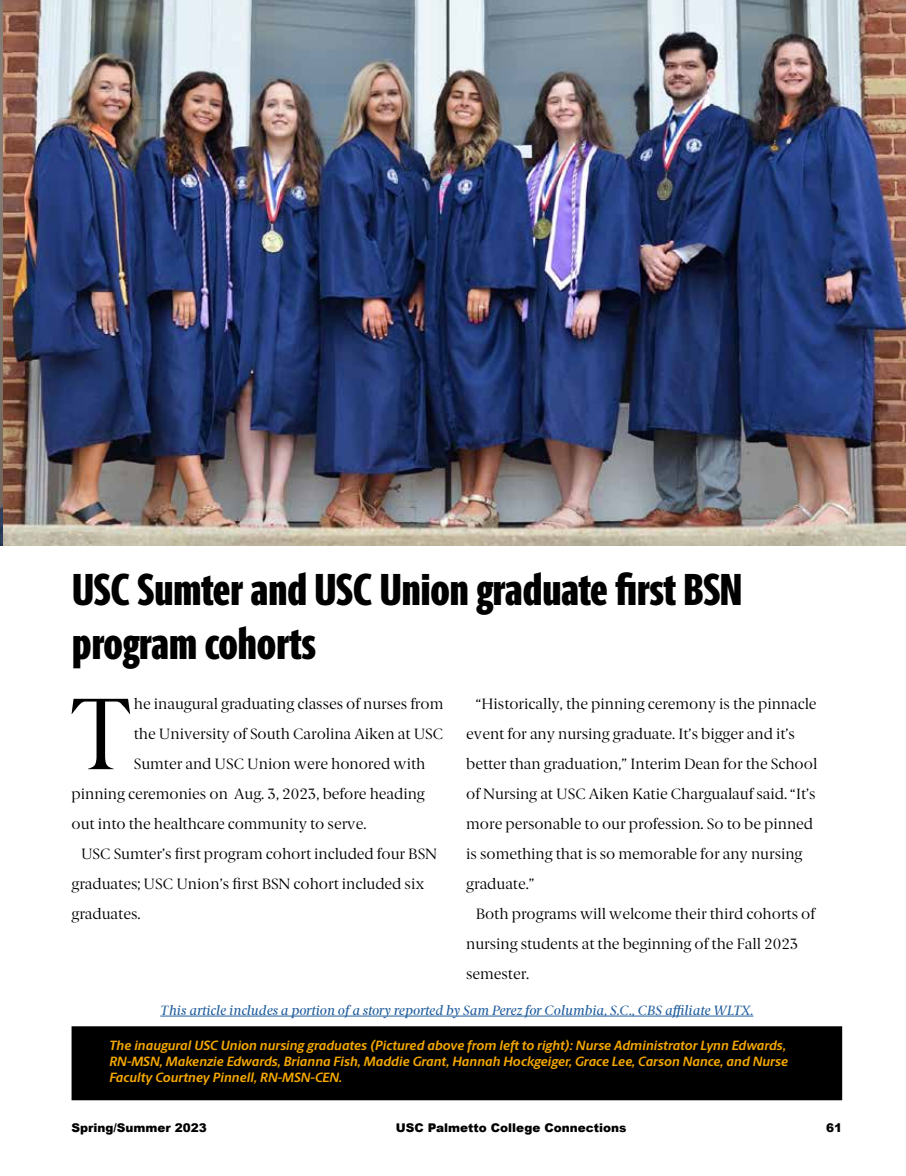
<style>
.page{position:relative;width:906px;height:1176px;background:#fff}
.page>*{position:absolute;margin:0;border:0;box-sizing:border-box;transform-origin:0 0}
.t1{font:102px "Berlingske Serif";color:#000}
.t2{font:800 45px/54px "Berlingske Sans X Cn";letter-spacing:-.005em;color:#000}
.t3{font:15px/30px "Berlingske Serif";color:#000}
.t4{font:italic 700 13.5px/16.2px "Berlingske Sans";color:#f5a800}
.t5{font:italic 500 13.5px "Berlingske Serif";letter-spacing:-.005em;color:#215e9e}
.t6{font:900 12px "Arial";color:#000}
</style>
<div class="page">
<div style="left:72px;top:1027px;width:769px;height:72px;background:#000"></div>
<div style="left:72px;top:1026px;width:770px;height:74px;border:2px solid #000"></div>
<img style="left:3px;top:0;width:903px;height:546px">
<img style="left:0;top:0;width:3px;height:546px">
<hr style="left:160px;top:1015px;width:593px;height:1px;background:#215e9e">
<h2 class="t2" style="left:72px;top:562px;width:671px">USC Sumter and USC Union graduate first BSN program cohorts</h2>
<h1 class="t1" style="left:68px;top:668px;width:68px">T</h1>
<p class="t3" style="left:134px;top:689px;width:311px">he inaugural graduating classes of nurses from</p>
<p class="t3" style="left:466px;top:689px;width:352px;text-indent:9px">“Historically, the pinning ceremony is the pinnacle event for any nursing graduate. It’s bigger and it’s better than graduation,” Interim Dean for the School of Nursing at USC Aiken Katie Chargualauf said. “It’s more personable to our profession. So to be pinned is something that is so memorable for any nursing graduate.”</p>
<p class="t3" style="left:466px;top:899px;width:350px;text-indent:9px">Both programs will welcome their third cohorts of nursing students at the beginning of the Fall 2023 semester.</p>
<p class="t5" style="left:160px;top:1000px;width:594px">This article includes a portion of a story reported by Sam Perez for Columbia, S.C., CBS affiliate WLTX.</p>
<p class="t3" style="left:134px;top:719px;width:311px">the University of South Carolina Aiken at USC</p>
<p class="t3" style="left:134px;top:749px;width:293px">Sumter and USC Union were honored with</p>
<p class="t3" style="left:72px;top:779px;width:355px">pinning ceremonies on Aug. 3, 2023, before heading</p>
<p class="t3" style="left:72px;top:809px;width:296px">out into the healthcare community to serve.</p>
<p class="t3" style="left:81px;top:839px;width:357px">USC Sumter’s first program cohort included four BSN</p>
<p class="t3" style="left:72px;top:869px;width:354px">graduates; USC Union’s first BSN cohort included six</p>
<p class="t3" style="left:72px;top:899px;width:70px">graduates.</p>
<p class="t4" style="left:109px;top:1036px;width:680px">The inaugural USC Union nursing graduates (Pictured above from left to right): Nurse Administrator Lynn Edwards,<br>RN-MSN, Makenzie Edwards, Brianna Fish, Maddie Grant, Hannah Hockgeiger, Grace Lee, Carson Nance, and Nurse<br>Faculty Courtney Pinnell, RN-MSN-CEN.</p>
<p class="t6" style="left:72px;top:1119px;width:137px">Spring/Summer 2023</p>
<p class="t6" style="left:396px;top:1119px;width:232px">USC Palmetto College Connections</p>
<p class="t6" style="left:826px;top:1119px;width:18px">61</p>
</div>
